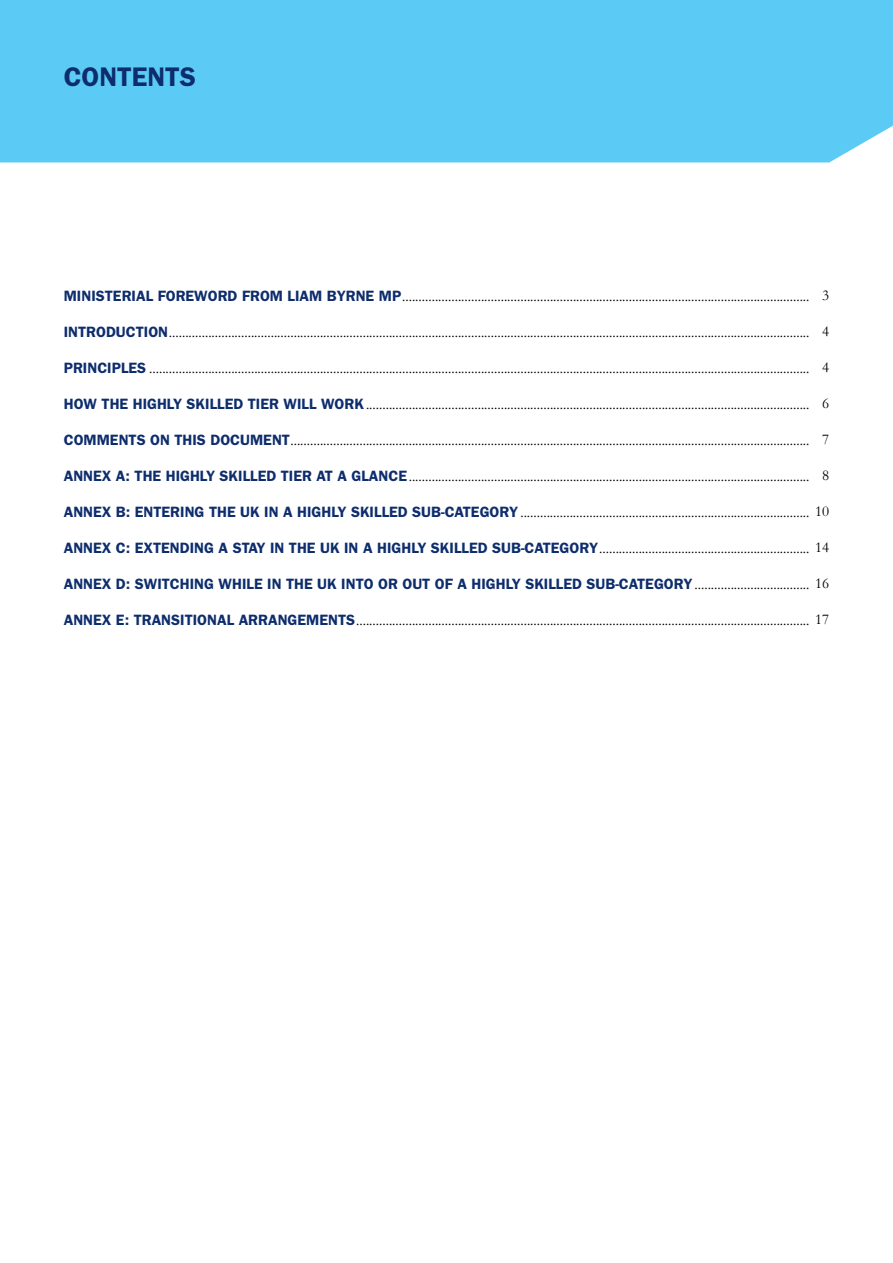
<style>
.page{position:relative;width:893px;height:1263px;background:#fff}
.page>*{position:absolute;margin:0;border:0;box-sizing:border-box;transform-origin:0 0}
.t1{font:600 27px "Franklin Gothic";color:#0e2d6d}
.t2{font:15px "Garamond";color:#000}
.t3{font:600 15px "Franklin Gothic";color:#0e2d6d}
.s1{font-family:"Franklin Gothic";font-weight:600;color:#0e2d6d}
</style>
<div class="page">
<div style="left:0;top:0;width:893px;height:162px;background:#5bcbf5"></div>
<h1 class="t1" style="left:64px;top:60px;width:134px">CONTENTS</h1>
<p class="t2" style="left:822px;top:287px;width:9px">3</p>
<p class="t2" style="left:822px;top:323px;width:9px">4</p>
<p class="t2" style="left:822px;top:359px;width:9px">4</p>
<p class="t2" style="left:822px;top:395px;width:9px">6</p>
<p class="t2" style="left:822px;top:431px;width:9px">7</p>
<p class="t2" style="left:822px;top:467px;width:9px">8</p>
<p class="t2" style="left:64px;top:288px;width:747px"><span class="s1">MINISTERIAL FOREWORD FROM LIAM BYRNE MP</span>.............................................................................................................................</p>
<p class="t3" style="left:64px;top:323px;width:15px">INTRODUCTION</p>
<p class="t2" style="left:168px;top:324px;width:643px">....................................................................................................................................................................................................</p>
<p class="t3" style="left:64px;top:359px;width:19px">PRINCIPLES</p>
<p class="t2" style="left:146px;top:360px;width:665px">..........................................................................................................................................................................................................</p>
<p class="t3" style="left:64px;top:395px;width:48px">HOW THE</p>
<p class="t3" style="left:133px;top:395px;width:19px">HIGHLY</p>
<p class="t3" style="left:187px;top:395px;width:18px">SKILLED</p>
<p class="t3" style="left:248px;top:395px;width:9px">TIER</p>
<p class="t3" style="left:284px;top:395px;width:62px">WILL WORK</p>
<p class="t2" style="left:364px;top:396px;width:447px">........................................................................................................................................</p>
<p class="t3" style="left:64px;top:431px;width:22px">COMMENTS</p>
<p class="t3" style="left:150px;top:431px;width:33px">ON THIS</p>
<p class="t3" style="left:210px;top:431px;width:21px">DOCUMENT</p>
<p class="t2" style="left:290px;top:432px;width:521px">...............................................................................................................................................................</p>
<p class="t3" style="left:64px;top:467px;width:20px">ANNE</p>
<p class="t3" style="left:102px;top:467px;width:83px">X A: THE HIGHLY</p>
<p class="t3" style="left:220px;top:467px;width:18px">SKILLED</p>
<p class="t3" style="left:281px;top:467px;width:9px">TIER</p>
<p class="t3" style="left:317px;top:467px;width:46px">AT AGLANCE</p>
<p class="t2" style="left:407px;top:468px;width:404px">...........................................................................................................................</p>
<p class="t3" style="left:64px;top:503px;width:20px">ANNE</p>
<p class="t3" style="left:102px;top:503px;width:52px">X B: ENTERING</p>
<p class="t3" style="left:209px;top:503px;width:107px">THE UK IN A HIGHLY</p>
<p class="t3" style="left:351px;top:503px;width:18px">SKILLED</p>
<p class="t3" style="left:412px;top:503px;width:43px">SUB-CATEGORY</p>
<p class="t2" style="left:518px;top:504px;width:313px">......................................................................................... 10</p>
<p class="t3" style="left:64px;top:539px;width:20px">ANNE</p>
<p class="t3" style="left:102px;top:539px;width:61px">X C: EXTENDING</p>
<p class="t3" style="left:219px;top:539px;width:24px">A STAY</p>
<p class="t3" style="left:270px;top:539px;width:29px">IN THE</p>
<p class="t3" style="left:320px;top:539px;width:76px">UK IN A HIGHLY</p>
<p class="t3" style="left:431px;top:539px;width:18px">SKILLED</p>
<p class="t3" style="left:492px;top:539px;width:11px">SUB</p>
<p class="t3" style="left:521px;top:539px;width:14px">-CATEGORY</p>
<p class="t2" style="left:598px;top:540px;width:233px">................................................................. 14</p>
<p class="t3" style="left:64px;top:575px;width:20px">ANNE</p>
<p class="t3" style="left:102px;top:575px;width:65px">X D: SWITCHING</p>
<p class="t3" style="left:219px;top:575px;width:22px">WHILE</p>
<p class="t3" style="left:267px;top:575px;width:29px">IN THE</p>
<p class="t3" style="left:317px;top:575px;width:33px">UK INTO</p>
<p class="t3" style="left:378px;top:575px;width:35px">OR OUT</p>
<p class="t3" style="left:435px;top:575px;width:56px">OF A HIGHLY</p>
<p class="t3" style="left:525px;top:575px;width:18px">SKILLED</p>
<p class="t3" style="left:587px;top:575px;width:11px">SUB</p>
<p class="t3" style="left:615px;top:575px;width:14px">-CATEGORY</p>
<p class="t2" style="left:692px;top:576px;width:138px">.................................... 16</p>
<p class="t3" style="left:64px;top:611px;width:20px">ANNE</p>
<p class="t3" style="left:102px;top:611px;width:50px">X E: TRANSITIONAL</p>
<p class="t3" style="left:239px;top:611px;width:11px">ARRANGEMENTS</p>
<p class="t2" style="left:355px;top:612px;width:476px">........................................................................................................................................... 17</p>
</div>
